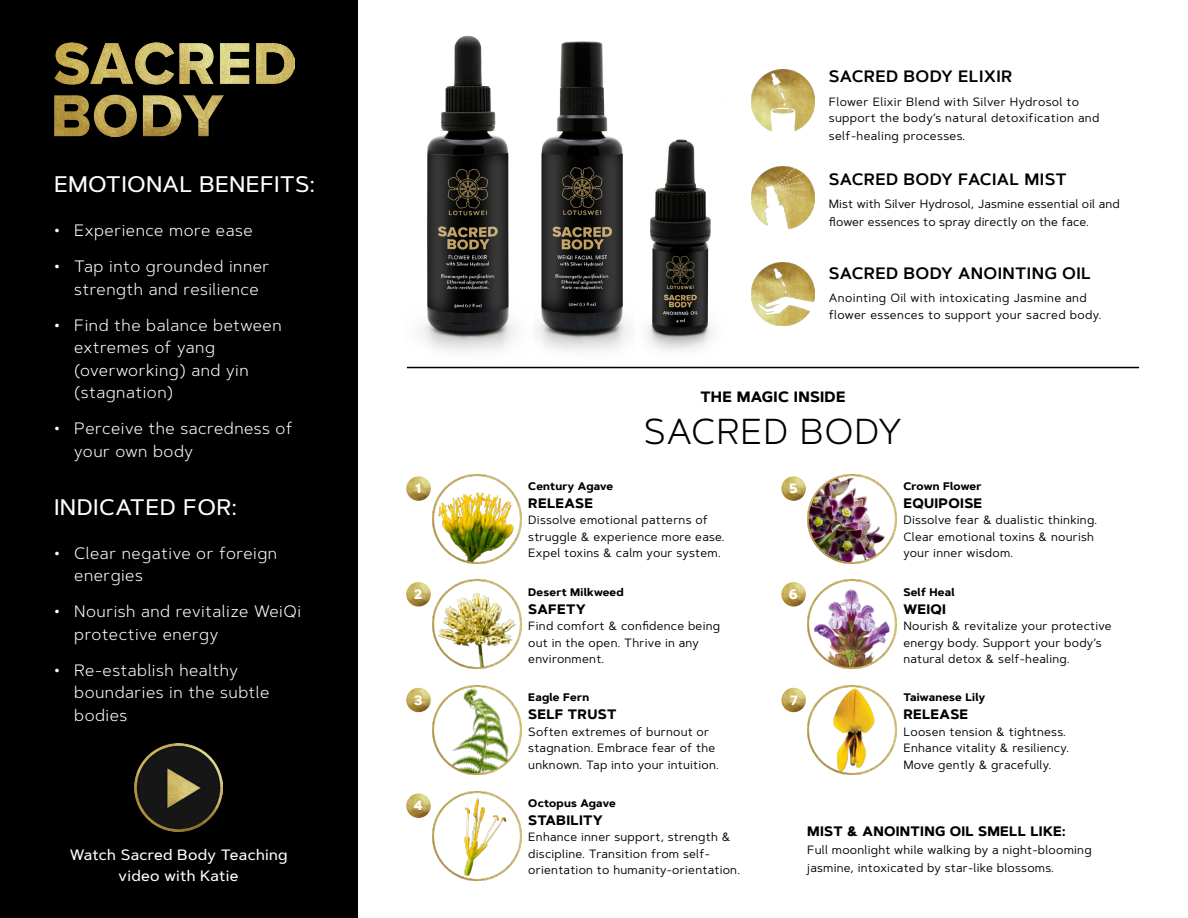
<style>
.page{position:relative;width:1188px;height:918px;background:#fff}
.page>*{position:absolute;margin:0;border:0;box-sizing:border-box;transform-origin:0 0}
.t1{font:300 36px "Artegra Sans";letter-spacing:.02em;color:#000}
.t2{font:500 22.5px "Artegra Sans";letter-spacing:.01em;color:#fff}
.t3{font:300 16.5px/22.5px "Artegra Sans";letter-spacing:.03em;color:#fff}
.t4{font:600 16.5px "Artegra Sans";letter-spacing:.02em;color:#000}
.t5{font:500 15px/21px "Artegra Sans";letter-spacing:.02em;color:#fff;text-align:center}
.t6{font:700 15px "Artegra Sans";letter-spacing:.02em;color:#000}
.t7{font:700 13.65px "Artegra Sans";letter-spacing:.02em;color:#000}
.t8{font:700 13.5px "Artegra Sans";color:#fff}
.t9{font:12px/16.5px "Artegra Sans";letter-spacing:.02em;color:#000}
.t10{font:700 10.95px "Artegra Sans";letter-spacing:.02em;color:#000}
</style>
<div class="page">
<div style="left:0;top:0;width:358px;height:918px;background:#000"></div>
<img style="left:432px;top:474px;width:89px;height:89px">
<img style="left:432px;top:580px;width:89px;height:89px">
<img style="left:432px;top:685px;width:89px;height:90px">
<img style="left:432px;top:791px;width:89px;height:89px">
<img style="left:807px;top:474px;width:89px;height:89px">
<img style="left:807px;top:580px;width:89px;height:89px">
<img style="left:807px;top:685px;width:89px;height:90px">
<img style="left:520px;top:41px;width:115px;height:328px">
<img style="left:635px;top:139px;width:95px;height:230px">
<img style="left:406px;top:36px;width:127px;height:332px">
<hr style="left:407px;top:367px;width:732px;height:1px;background:#000">
<img style="left:751px;top:70px;width:63px;height:61px">
<img style="left:751px;top:166px;width:63px;height:63px">
<img style="left:751px;top:263px;width:63px;height:63px">
<img style="left:406px;top:476px;width:25px;height:25px;border-radius:12px">
<img style="left:406px;top:688px;width:25px;height:24px;border-radius:12px">
<img style="left:406px;top:582px;width:25px;height:25px;border-radius:12px">
<img style="left:781px;top:476px;width:25px;height:25px;border-radius:12px">
<img style="left:406px;top:794px;width:25px;height:24px;border-radius:12px">
<img style="left:781px;top:688px;width:25px;height:24px;border-radius:12px">
<img style="left:781px;top:582px;width:25px;height:25px;border-radius:12px">
<img style="left:54px;top:43px;width:241px;height:93px">
<img style="left:134px;top:743px;width:89px;height:89px">
<h2 class="t2" style="left:54px;top:169px;width:262px">EMOTIONAL BENEFITS:</h2>
<h3 class="t3" style="left:54px;top:219px;width:200px">• Experience more ease</h3>
<h3 class="t3" style="left:54px;top:255px;width:217px;text-align:center">• Tap into grounded inner strength and resilience</h3>
<h3 class="t3" style="left:74px;top:314px;width:209px;text-indent:-20px">• Find the balance between extremes of yang (overworking) and yin (stagnation)</h3>
<h3 class="t3" style="left:74px;top:417px;width:220px;text-indent:-20px">• Perceive the sacredness of your own body</h3>
<h2 class="t2" style="left:54px;top:492px;width:185px">INDICATED FOR:</h2>
<h3 class="t3" style="left:74px;top:542px;width:204px;text-indent:-20px">• Clear negative or foreign energies</h3>
<h3 class="t3" style="left:74px;top:600px;width:228px;text-indent:-20px">• Nourish and revitalize WeiQi protective energy</h3>
<h3 class="t3" style="left:74px;top:659px;width:197px;text-indent:-20px">• Re-establish healthy boundaries in the subtle bodies</h3>
<p class="t5" style="left:70px;top:844px;width:219px">Watch Sacred Body Teaching video with Katie</p>
<p class="t8" style="left:415px;top:479px;width:7px">1</p>
<p class="t8" style="left:414px;top:584px;width:10px">2</p>
<p class="t8" style="left:414px;top:690px;width:10px">3</p>
<p class="t8" style="left:413px;top:796px;width:11px">4</p>
<h3 class="t4" style="left:829px;top:65px;width:185px">SACRED BODY ELIXIR</h3>
<p class="t9" style="left:829px;top:93px;width:272px">Flower Elixir Blend with Silver Hydrosol to support the body’s natural detoxification and</p>
<p class="t9" style="left:829px;top:127px;width:138px">self-healing processes.</p>
<h3 class="t4" style="left:829px;top:167px;width:240px">SACRED BODY FACIAL MIST</h3>
<p class="t9" style="left:829px;top:195px;width:292px;line-height:18px">Mist with Silver Hydrosol, Jasmine essential oil and flower essences to spray directly on the face.</p>
<h3 class="t4" style="left:829px;top:261px;width:264px">SACRED BODY ANOINTING OIL</h3>
<p class="t9" style="left:829px;top:289px;width:274px">Anointing Oil with intoxicating Jasmine and flower essences to support your sacred body.</p>
<p class="t6" style="left:700px;top:386px;width:147px">THE MAGIC INSIDE</p>
<h1 class="t1" style="left:644px;top:407px;width:260px">SACRED BODY</h1>
<p class="t10" style="left:528px;top:478px;width:86px">Century Agave</p>
<p class="t7" style="left:528px;top:493px;width:66px">RELEASE</p>
<p class="t9" style="left:528px;top:512px;width:198px">Dissolve emotional patterns of struggle &amp; experience more ease.<br>Expel toxins &amp; calm your system.</p>
<p class="t10" style="left:528px;top:584px;width:97px">Desert Milkweed</p>
<p class="t7" style="left:528px;top:599px;width:59px">SAFETY</p>
<p class="t9" style="left:528px;top:617px;width:193px">Find comfort &amp; confidence being out in the open. Thrive in any environment.</p>
<p class="t10" style="left:528px;top:690px;width:63px">Eagle Fern</p>
<p class="t7" style="left:528px;top:704px;width:90px">SELF TRUST</p>
<p class="t9" style="left:528px;top:723px;width:192px">Soften extremes of burnout or stagnation. Embrace fear of the unknown. Tap into your intuition.</p>
<p class="t10" style="left:528px;top:795px;width:89px">Octopus Agave</p>
<p class="t7" style="left:528px;top:810px;width:76px">STABILITY</p>
<p class="t9" style="left:528px;top:829px;width:213px">Enhance inner support, strength &amp; discipline. Transition from self&shy;orientation to humanity-orientation.</p>
<p class="t8" style="left:789px;top:479px;width:11px">5</p>
<p class="t8" style="left:789px;top:584px;width:11px">6</p>
<p class="t8" style="left:790px;top:690px;width:10px">7</p>
<p class="t10" style="left:903px;top:478px;width:80px">Crown Flower</p>
<p class="t7" style="left:903px;top:493px;width:80px">EQUIPOISE</p>
<p class="t9" style="left:903px;top:512px;width:195px">Dissolve fear &amp; dualistic thinking.<br>Clear emotional toxins &amp; nourish your inner wisdom.</p>
<p class="t10" style="left:903px;top:584px;width:53px">Self Heal</p>
<p class="t7" style="left:903px;top:599px;width:44px">WEIQI</p>
<p class="t9" style="left:903px;top:617px;width:210px">Nourish &amp; revitalize your protective energy body. Support your body’s natural detox &amp; self-healing.</p>
<p class="t10" style="left:903px;top:690px;width:83px">Taiwanese Lily</p>
<p class="t7" style="left:903px;top:704px;width:66px">RELEASE</p>
<p class="t9" style="left:903px;top:723px;width:167px">Loosen tension &amp; tightness.<br>Enhance vitality &amp; resiliency.<br>Move gently &amp; gracefully.</p>
<p class="t7" style="left:807px;top:821px;width:260px">MIST &amp; ANOINTING OIL SMELL LIKE:</p>
<p class="t9" style="left:807px;top:841px;width:286px;line-height:18px">Full moonlight while walking by a night-blooming jasmine, intoxicated by star-like blossoms.</p>
</div>
